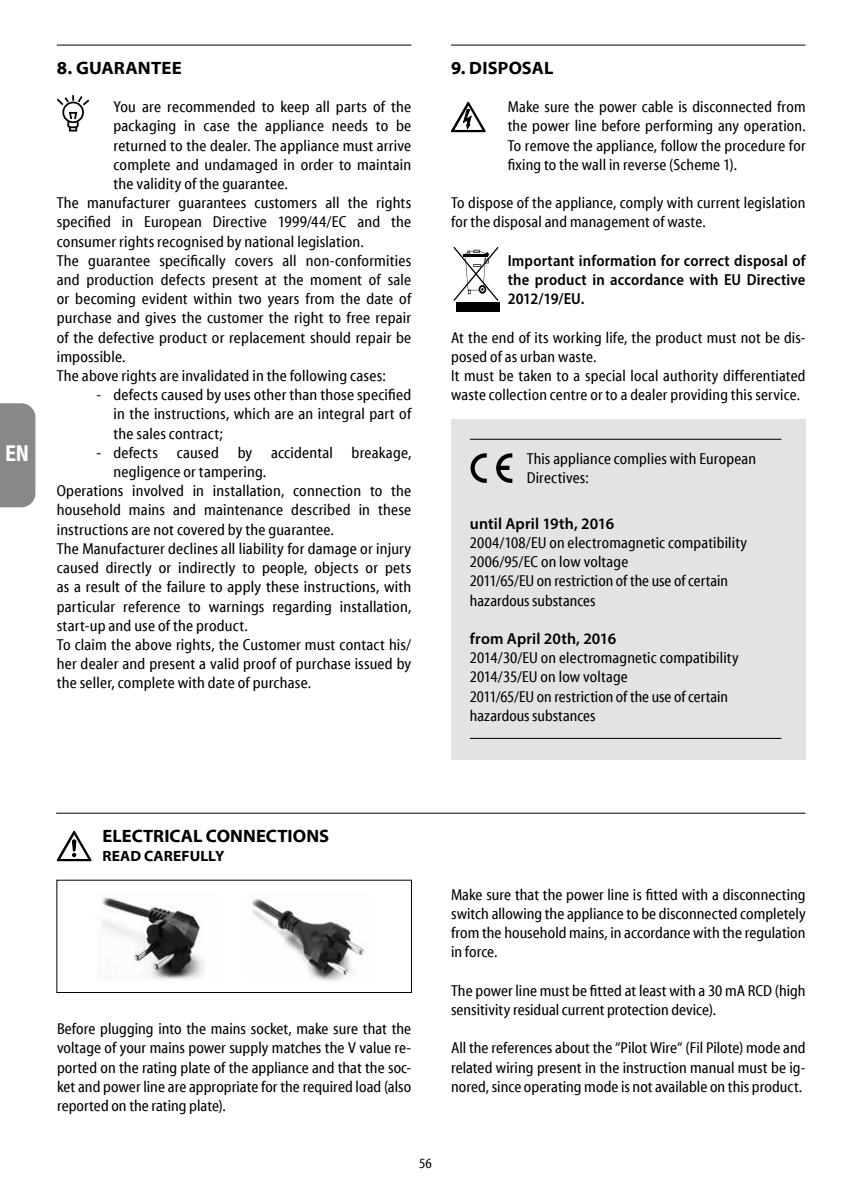
<style>
.page{position:relative;width:851px;height:1191px;background:#fff}
.page>*{position:absolute;margin:0;border:0;box-sizing:border-box;transform-origin:0 0}
.t1{font:700 condensed 22px "Helvetica Neue LT Std";color:#fff}
.t2{font:700 18px "Myriad Web Pro";letter-spacing:.005em;color:#000}
.t3{font:condensed 16px/19.2px "Myriad Web Pro";letter-spacing:.01em;color:#000}
.t4{font:600 semi-condensed 16px/19.2px "Myriad Pro";letter-spacing:.01em;color:#000;text-align:justify}
.t5{font:600 16px "Myriad Pro";letter-spacing:.01em;color:#000}
.t6{font:700 15px "Myriad Web Pro";letter-spacing:.01em;color:#000}
.t7{font:condensed 14px "Myriad Web Pro";color:#000}
</style>
<div class="page">
<div style="left:0;top:403px;width:35px;height:104px;background:#87888a"></div>
<hr style="left:57px;top:45px;width:354px;height:1px;background:#000">
<hr style="left:451px;top:45px;width:354px;height:1px;background:#000">
<svg style="left:57px;top:95px;width:32px;height:36px"></svg>
<svg style="left:450px;top:102px;width:35px;height:30px"></svg>
<svg style="left:453px;top:247px;width:45px;height:54px"></svg>
<div style="left:456px;top:302px;width:44px;height:10px;background:#000"></div>
<div style="left:451px;top:419px;width:354px;height:340px;background:#e2e3e4"></div>
<svg style="left:470px;top:453px;width:16px;height:30px"></svg>
<svg style="left:496px;top:453px;width:16px;height:30px"></svg>
<hr style="left:470px;top:439px;width:311px;height:1px;background:#000">
<hr style="left:470px;top:738px;width:311px;height:1px;background:#000">
<hr style="left:56px;top:813px;width:749px;height:1px;background:#000">
<img style="left:102px;top:897px;width:102px;height:83px">
<img style="left:252px;top:898px;width:113px;height:83px">
<svg style="left:57px;top:830px;width:34px;height:31px"></svg>
<h1 class="t1" style="left:5px;top:440px;width:25px">EN</h1>
<p class="t2" style="left:57px;top:58px;width:126px">8. GUARANTEE</p>
<p class="t3" style="left:113px;top:98px;width:299px">You are recommended to keep all parts of the</p>
<p class="t3" style="left:113px;top:117px;width:299px">packaging in case the appliance needs to be</p>
<p class="t3" style="left:113px;top:136px;width:299px">returned to the dealer. The appliance must arrive</p>
<p class="t3" style="left:113px;top:155px;width:299px">complete and undamaged in order to maintain</p>
<p class="t3" style="left:113px;top:174px;width:176px">the validity of the guarantee.</p>
<p class="t3" style="left:57px;top:194px;width:356px">The manufacturer guarantees customers all the rights</p>
<p class="t3" style="left:57px;top:213px;width:356px">specified in European Directive 1999/44/EC and the</p>
<p class="t3" style="left:57px;top:232px;width:308px">consumer rights recognised by national legislation.</p>
<p class="t3" style="left:57px;top:251px;width:356px">The guarantee specifically covers all non-conformities</p>
<p class="t3" style="left:57px;top:270px;width:356px">and production defects present at the moment of sale</p>
<p class="t3" style="left:57px;top:290px;width:356px">or becoming evident within two years from the date of</p>
<p class="t3" style="left:57px;top:309px;width:356px">purchase and gives the customer the right to free repair</p>
<p class="t3" style="left:57px;top:328px;width:356px">of the defective product or replacement should repair be</p>
<p class="t3" style="left:57px;top:347px;width:70px">impossible.</p>
<p class="t3" style="left:57px;top:366px;width:330px">The above rights are invalidated in the following cases:</p>
<p class="t3" style="left:113px;top:386px;width:299px;text-align:justify;text-indent:-17px">- defects caused by uses other than those specified in the instructions, which are an integral part of the sales contract;</p>
<p class="t3" style="left:96px;top:443px;width:316px">- defects caused by accidental breakage,</p>
<p class="t3" style="left:113px;top:462px;width:154px">negligence or tampering.</p>
<p class="t3" style="left:57px;top:482px;width:356px">Operations involved in installation, connection to the</p>
<p class="t3" style="left:57px;top:501px;width:356px">household mains and maintenance described in these</p>
<p class="t3" style="left:57px;top:520px;width:278px">instructions are not covered by the guarantee.</p>
<p class="t3" style="left:57px;top:539px;width:356px">The Manufacturer declines all liability for damage or injury</p>
<p class="t3" style="left:57px;top:558px;width:356px">caused directly or indirectly to people, objects or pets</p>
<p class="t3" style="left:57px;top:578px;width:356px">as a result of the failure to apply these instructions, with</p>
<p class="t3" style="left:57px;top:597px;width:356px">particular reference to warnings regarding installation,</p>
<p class="t3" style="left:57px;top:616px;width:192px">start-up and use of the product.</p>
<p class="t3" style="left:57px;top:635px;width:356px">To claim the above rights, the Customer must contact his/</p>
<p class="t3" style="left:57px;top:654px;width:356px">her dealer and present a valid proof of purchase issued by</p>
<p class="t3" style="left:57px;top:674px;width:256px">the seller, complete with date of purchase.</p>
<p class="t2" style="left:451px;top:58px;width:104px">9. DISPOSAL</p>
<p class="t3" style="left:507px;top:98px;width:299px;text-align:justify">Make sure the power cable is disconnected from the power line before performing any operation.<br>To remove the appliance, follow the procedure for fixing to the wall in reverse (Scheme 1).</p>
<p class="t3" style="left:451px;top:194px;width:356px">To dispose of the appliance, comply with current legislation for the disposal and management of waste.</p>
<p class="t4" style="left:507px;top:250px;width:299px">Important information for correct disposal of the product in accordance with EU Directive 2012/19/EU.</p>
<p class="t3" style="left:451px;top:328px;width:356px">At the end of its working life, the product must not be dis&shy;posed of as urban waste.<br>It must be taken to a special local authority differentiated waste collection centre or to a dealer providing this service.</p>
<p class="t3" style="left:526px;top:450px;width:231px">This appliance complies with European<br>Directives:</p>
<p class="t5" style="left:470px;top:513px;width:146px">until April 19th, 2016</p>
<p class="t3" style="left:470px;top:533px;width:279px">2004/108/EU on electromagnetic compatibility 2006/95/EC on low voltage<br>2011/65/EU on restriction of the use of certain hazardous substances</p>
<p class="t5" style="left:470px;top:628px;width:148px">from April 20th, 2016</p>
<p class="t3" style="left:470px;top:648px;width:270px">2014/30/EU on electromagnetic compatibility 2014/35/EU on low voltage<br>2011/65/EU on restriction of the use of certain hazardous substances</p>
<p class="t2" style="left:102px;top:826px;width:228px">ELECTRICAL CONNECTIONS</p>
<p class="t6" style="left:102px;top:848px;width:123px">READ CAREFULLY</p>
<p class="t3" style="left:57px;top:1019px;width:356px;text-align:justify">Before plugging into the mains socket, make sure that the voltage of your mains power supply matches the V value re&shy;ported on the rating plate of the appliance and that the soc&shy;ket and power line are appropriate for the required load (also reported on the rating plate).</p>
<p class="t7" style="left:419px;top:1156px;width:14px">56</p>
<p class="t3" style="left:451px;top:885px;width:356px;text-align:justify">Make sure that the power line is fitted with a disconnecting switch allowing the appliance to be disconnected completely from the household mains, in accordance with the regulation in force.</p>
<p class="t3" style="left:451px;top:981px;width:356px">The power line must be fitted at least with a 30 mA RCD (high sensitivity residual current protection device).</p>
<p class="t3" style="left:451px;top:1038px;width:356px;text-align:justify">All the references about the “Pilot Wire“ (Fil Pilote) mode and related wiring present in the instruction manual must be ig&shy;nored, since operating mode is not available on this product.</p>
</div>
